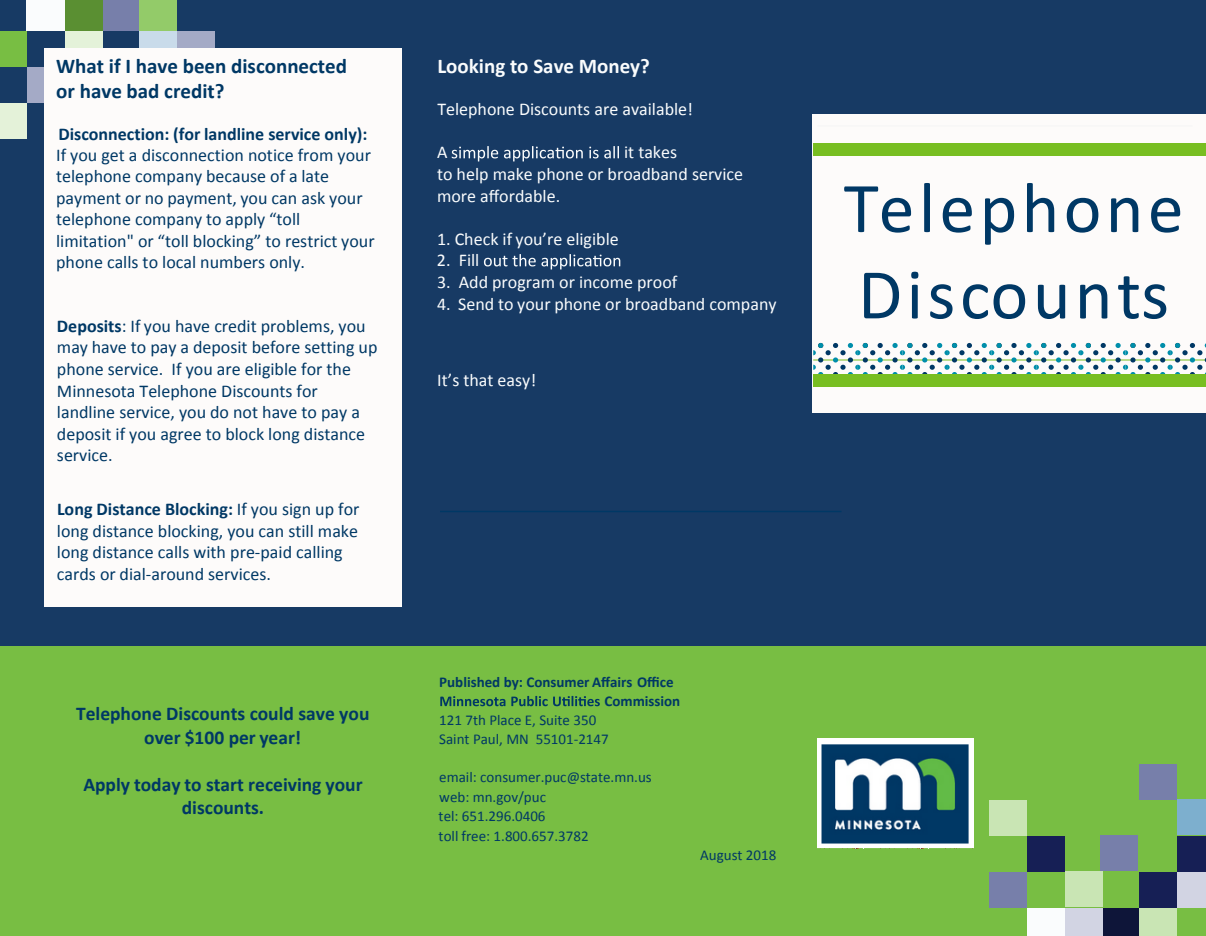
<style>
.page{position:relative;width:1206px;height:936px;background:#fff}
.page>*{position:absolute;margin:0;border:0;box-sizing:border-box;transform-origin:0 0}
.t1{font:72px/86.4px "Calibri";letter-spacing:.06em;color:#003865}
.t2{font:700 21px/25.2px "Calibri";color:#003865}
.t3{font:700 21px "Calibri";color:#fafcfd}
.t4{font:700 19.5px/23.4px "Calibri";color:#003865;text-align:center}
.t5{font:18px/21.6px "Calibri";color:#003865}
.t6{font:18px/21.6px "Calibri";color:#fafcfd}
.t7{font:700 18px "Calibri";color:#003865}
.t8{font:15px/19.5px "Calibri";color:#003865}
.t9{font:700 15px/19.2px "Calibri";color:#003865}
.s1{font-weight:700}
</style>
<div class="page">
<div style="left:0;top:0;width:1206px;height:722px;background:#173a64"></div>
<div style="left:0;top:646px;width:1206px;height:290px;background:#78be43"></div>
<div style="left:103px;top:0;width:38px;height:31px;background:#777faa"></div>
<div style="left:27px;top:67px;width:37px;height:36px;background:#a4aac6"></div>
<div style="left:140px;top:31px;width:37px;height:36px;background:#c9dbea"></div>
<div style="left:177px;top:31px;width:38px;height:36px;background:#a4aac6"></div>
<div style="left:0;top:31px;width:27px;height:36px;background:#78be43"></div>
<div style="left:0;top:103px;width:27px;height:36px;background:#e4f2d9"></div>
<div style="left:65px;top:31px;width:38px;height:36px;background:#e4f2d9"></div>
<div style="left:27px;top:0;width:38px;height:31px;background:#fafcfd"></div>
<div style="left:65px;top:0;width:38px;height:31px;background:#5a8f32"></div>
<div style="left:140px;top:0;width:37px;height:31px;background:#93cb69"></div>
<div style="left:1177px;top:836px;width:29px;height:36px;background:#161f55"></div>
<div style="left:1103px;top:908px;width:38px;height:28px;background:#0e1539"></div>
<div style="left:1027px;top:836px;width:37px;height:36px;background:#161f55"></div>
<div style="left:1177px;top:799px;width:29px;height:36px;background:#7dafce"></div>
<div style="left:1140px;top:872px;width:37px;height:36px;background:#161f55"></div>
<div style="left:1177px;top:872px;width:29px;height:36px;background:#d2d4e3"></div>
<div style="left:990px;top:872px;width:37px;height:36px;background:#777faa"></div>
<div style="left:1140px;top:764px;width:37px;height:36px;background:#777faa"></div>
<div style="left:990px;top:800px;width:37px;height:36px;background:#c9e5b4"></div>
<div style="left:1065px;top:871px;width:37px;height:36px;background:#c9e5b4"></div>
<div style="left:1101px;top:835px;width:37px;height:36px;background:#777faa"></div>
<div style="left:1027px;top:908px;width:38px;height:28px;background:#fafcfd"></div>
<div style="left:1065px;top:908px;width:38px;height:28px;background:#d2d4e3"></div>
<div style="left:1140px;top:908px;width:37px;height:28px;background:#c9e5b4"></div>
<svg style="left:440px;top:696px;width:160px;height:10px"></svg>
<div style="left:44px;top:48px;width:358px;height:558px;background:#fdfbfa"></div>
<div style="left:812px;top:114px;width:394px;height:299px;background:#fdfbfa"></div>
<svg style="left:452px;top:146px;width:167px;height:16px"></svg>
<svg style="left:484px;top:254px;width:136px;height:16px"></svg>
<img style="left:817px;top:738px;width:157px;height:110px">
<svg style="left:813px;top:343px;width:393px;height:31px"></svg>
<hr style="left:440px;top:511px;width:402px;height:1px;background:#003865">
<div style="left:813px;top:143px;width:58px;height:13px;background:#78be21"></div>
<div style="left:871px;top:143px;width:57px;height:13px;background:#78be21"></div>
<div style="left:928px;top:143px;width:57px;height:13px;background:#78be21"></div>
<div style="left:985px;top:143px;width:58px;height:13px;background:#78be21"></div>
<div style="left:1043px;top:143px;width:57px;height:13px;background:#78be21"></div>
<div style="left:1100px;top:143px;width:57px;height:13px;background:#78be21"></div>
<div style="left:1157px;top:143px;width:49px;height:13px;background:#78be21"></div>
<div style="left:813px;top:374px;width:58px;height:13px;background:#78be21"></div>
<div style="left:871px;top:374px;width:57px;height:13px;background:#78be21"></div>
<div style="left:928px;top:374px;width:57px;height:13px;background:#78be21"></div>
<div style="left:985px;top:374px;width:58px;height:13px;background:#78be21"></div>
<div style="left:1043px;top:374px;width:57px;height:13px;background:#78be21"></div>
<div style="left:1100px;top:374px;width:57px;height:13px;background:#78be21"></div>
<div style="left:1157px;top:374px;width:49px;height:13px;background:#78be21"></div>
<p class="t2" style="left:56px;top:53px;width:292px">What if I have been disconnected or have bad credit?</p>
<p class="t7" style="left:58px;top:122px;width:311px">Disconnection: (for landline service only):</p>
<p class="t5" style="left:56px;top:144px;width:320px">If you get a disconnection notice from your telephone company because of a late payment or no payment, you can ask your telephone company to apply “toll limitation" or “toll blocking” to restrict your phone calls to local numbers only.</p>
<p class="t5" style="left:57px;top:316px;width:322px"><span class="s1">Deposits</span>: If you have credit problems, you may have to pay a deposit before setting up phone service. If you are eligible for the Minnesota Telephone Discounts for landline service, you do not have to pay a deposit if you agree to block long distance service.</p>
<p class="t5" style="left:57px;top:500px;width:304px"><span class="s1">Long Distance Blocking:</span> If you sign up for long distance blocking, you can still make long distance calls with pre-paid calling cards or dial-around services.</p>
<p class="t4" style="left:76px;top:702px;width:295px">Telephone Discounts could save you over $100 per year!</p>
<p class="t4" style="left:83px;top:773px;width:281px">Apply today to start receiving your discounts.</p>
<p class="t3" style="left:437px;top:53px;width:214px">Looking to Save Money?</p>
<p class="t6" style="left:437px;top:99px;width:257px">Telephone Discounts are available!</p>
<p class="t6" style="left:437px;top:143px;width:12px">A</p>
<p class="t6" style="left:437px;top:143px;width:308px;text-indent:187px">it takes<br>to help make phone or broadband service more affordable.</p>
<p class="t6" style="left:437px;top:229px;width:183px">1. Check if you’re eligible</p>
<p class="t6" style="left:437px;top:251px;width:44px">2. Fill</p>
<p class="t6" style="left:437px;top:272px;width:242px">3. Add program or income proof</p>
<p class="t6" style="left:437px;top:294px;width:341px">4. Send to your phone or broadband company</p>
<p class="t6" style="left:437px;top:371px;width:101px">It’s that easy!</p>
<p class="t9" style="left:604px;top:673px;width:77px;text-indent:-165px">Published by: Consumer Affairs Office<br>Commission</p>
<p class="t8" style="left:439px;top:712px;width:171px">121 7th Place E, Suite 350<br>Saint Paul, MN 55101-2147</p>
<p class="t8" style="left:439px;top:769px;width:215px">email: consumer.puc@state.mn.us web: mn.gov/puc<br>tel: 651.296.0406<br>toll free: 1.800.657.3782</p>
<p class="t8" style="left:700px;top:845px;width:78px">August 2018</p>
<h1 class="t1" style="left:844px;top:169px;width:342px">Telephone<br>Discounts</h1>
</div>
